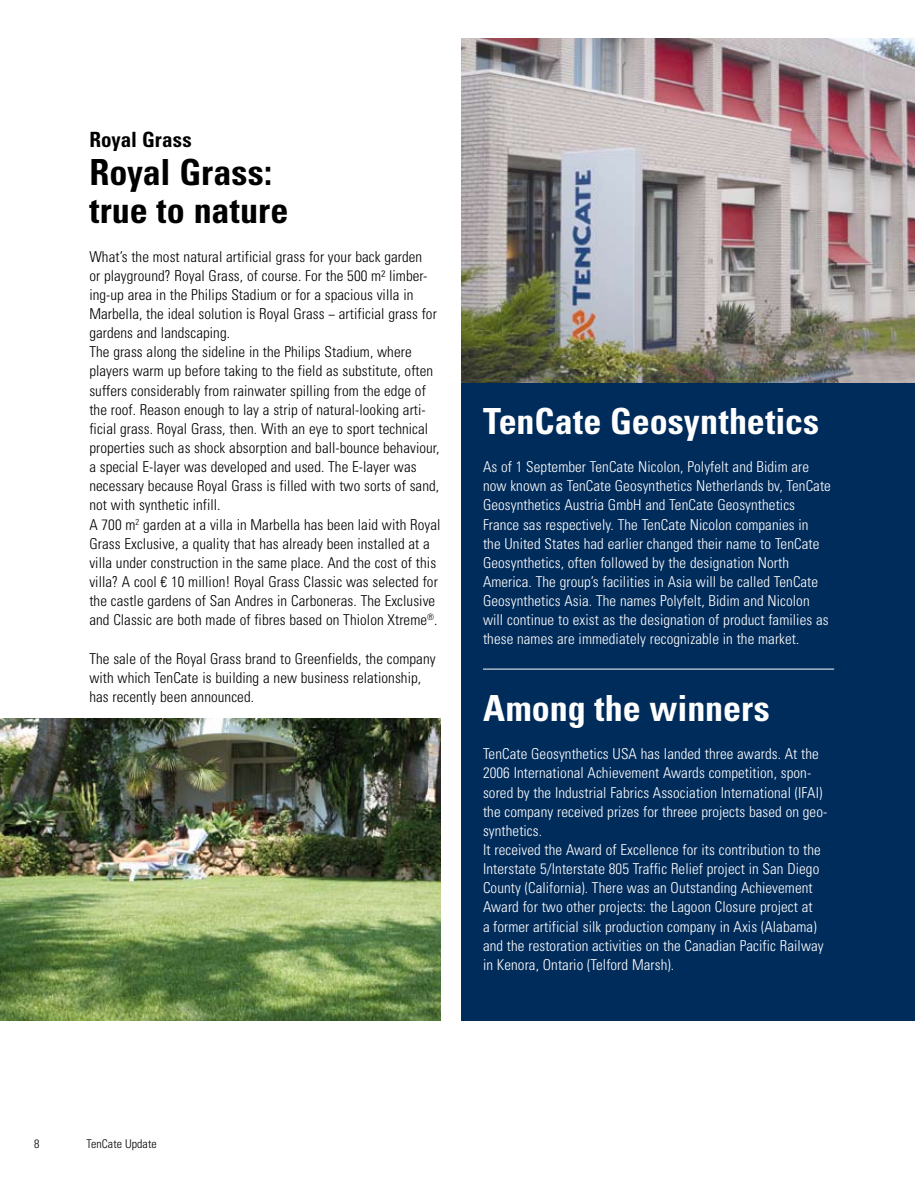
<style>
.page{position:relative;width:915px;height:1191px;background:#fff}
.page>*{position:absolute;margin:0;border:0;box-sizing:border-box;transform-origin:0 0}
.t1{font:700 condensed 36px "Univers LT";color:#fff}
.t2{font:700 condensed 36px/38.2px "Univers LT";color:#000}
.t3{font:700 condensed 21px "Univers LT";color:#000}
.t4{font:300 condensed 15px/19.2px "Univers LT";letter-spacing:.005em;color:#000}
.t5{font:300 condensed 15px/19.2px "Univers LT";letter-spacing:.005em;color:#fff}
.t6{font:300 condensed 12px "Univers LT";letter-spacing:.005em;color:#000}
</style>
<div class="page">
<div style="left:461px;top:38px;width:453px;height:982px;background:#002c5b"></div>
<img style="left:0;top:719px;width:440px;height:301px">
<img style="left:461px;top:38px;width:453px;height:345px">
<hr style="left:483px;top:669px;width:350px;height:1px;background:#fff">
<h2 class="t3" style="left:89px;top:126px;width:104px">Royal Grass</h2>
<h1 class="t2" style="left:89px;top:153px;width:200px">Royal Grass: true to nature</h1>
<p class="t4" style="left:89px;top:247px;width:352px">What’s the most natural artificial grass for your back garden<br>or playground? Royal Grass, of course. For the 500 m² limber&shy;ing-up area in the Philips Stadium or for a spacious villa in Marbella, the ideal solution is Royal Grass − artificial grass for gardens and landscaping.<br>The grass along the sideline in the Philips Stadium, where players warm up before taking to the field as substitute, often suffers considerably from rainwater spilling from the edge of the roof. Reason enough to lay a strip of natural-looking arti&shy;ficial grass. Royal Grass, then. With an eye to sport technical properties such as shock absorption and ball-bounce behaviour, a special E-layer was developed and used. The E-layer was necessary because Royal Grass is filled with two sorts of sand, not with synthetic infill.<br>A 700 m<sup>2</sup> garden at a villa in Marbella has been laid with Royal Grass Exclusive, a quality that has already been installed at a villa under construction in the same place. And the cost of this villa? A cool € 10 million! Royal Grass Classic was selected for the castle gardens of San Andres in Carboneras. The Exclusive and Classic are both made of fibres based on Thiolon Xtreme<sup>®</sup>.</p>
<p class="t4" style="left:89px;top:648px;width:347px">The sale of the Royal Grass brand to Greenfields, the company with which TenCate is building a new business relationship, has recently been announced.</p>
<h1 class="t1" style="left:483px;top:399px;width:337px">TenCate Geosynthetics</h1>
<p class="t5" style="left:483px;top:457px;width:349px">As of 1 September TenCate Nicolon, Polyfelt and Bidim are now known as TenCate Geosynthetics Netherlands bv, TenCate Geosynthetics Austria GmbH and TenCate Geosynthetics France sas respectively. The TenCate Nicolon companies in<br>the United States had earlier changed their name to TenCate Geosynthetics, often followed by the designation North America. The group’s facilities in Asia will be called TenCate Geosynthetics Asia. The names Polyfelt, Bidim and Nicolon will continue to exist as the designation of product families as these names are immediately recognizable in the market.</p>
<h1 class="t1" style="left:483px;top:686px;width:288px">Among the winners</h1>
<p class="t5" style="left:483px;top:744px;width:345px">TenCate Geosynthetics USA has landed three awards. At the 2006 International Achievement Awards competition, spon&shy;sored by the Industrial Fabrics Association International (IFAI) the company received prizes for threee projects based on geo&shy;synthetics.<br>It received the Award of Excellence for its contribution to the Interstate 5/Interstate 805 Traffic Relief project in San Diego County (California). There was an Outstanding Achievement Award for two other projects: the Lagoon Closure project at<br>a former artificial silk production company in Axis (Alabama) and the restoration activities on the Canadian Pacific Railway in Kenora, Ontario (Telford Marsh).</p>
<p class="t6" style="left:87px;top:1137px;width:72px">TenCate Update</p>
</div>
